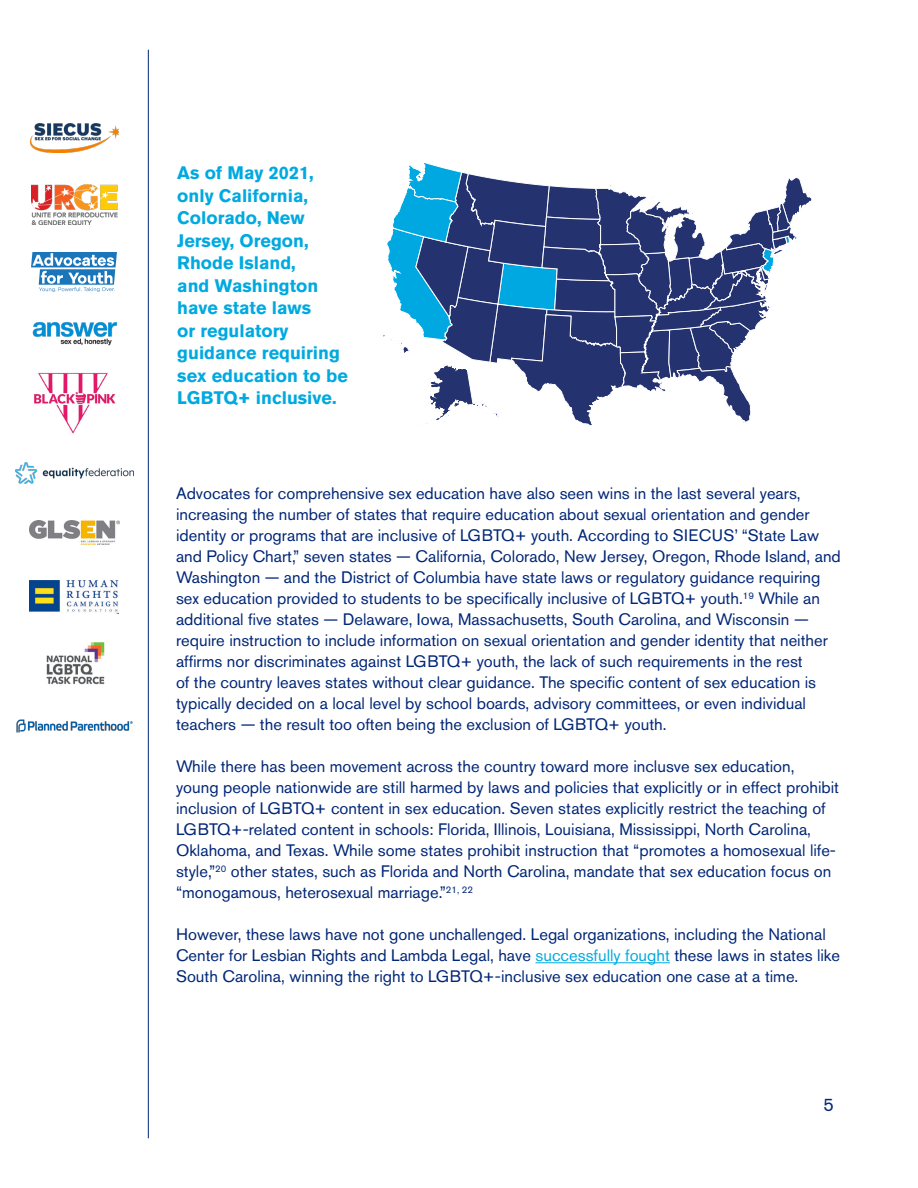
<style>
.page{position:relative;width:918px;height:1188px;background:#fff}
.page>*{position:absolute;margin:0;border:0;box-sizing:border-box;transform-origin:0 0}
.Body_Paragraphs{font:700 18px/22.5px "Akzidenz Grotesk Pro";color:#00a9e0}
.t1{font:18px "Akzidenz Grotesk Pro";color:#002677}
.Body_Paragraphs-2{font:16.5px/21px "Akzidenz Grotesk Pro";color:#002677}
.s1{color:#00a9e0}
</style>
<div class="page">
<hr style="left:148px;top:50px;width:1px;height:1088px;background:#002677">
<img style="left:30px;top:581px;width:89px;height:32px">
<img style="left:34px;top:372px;width:82px;height:62px">
<img style="left:30px;top:521px;width:89px;height:24px">
<img style="left:46px;top:642px;width:59px;height:43px">
<img style="left:15px;top:462px;width:118px;height:22px">
<img style="left:31px;top:123px;width:87px;height:30px">
<img style="left:32px;top:185px;width:85px;height:40px">
<img style="left:32px;top:253px;width:85px;height:38px">
<img style="left:16px;top:719px;width:117px;height:14px">
<img style="left:33px;top:322px;width:84px;height:23px">
<hr style="left:536px;top:962px;width:134px;height:1px;background:#00a9e0">
<svg style="left:383px;top:162px;width:429px;height:264px"></svg>
<p class="Body_Paragraphs" style="left:177px;top:162px;width:172px">As of May 2021, only California,<br>Colorado, New<br>Jersey, Oregon,<br>Rhode Island,<br>and Washington have state laws<br>or regulatory guidance requiring sex education to be<br>LGBTQ+ inclusive.</p>
<p class="Body_Paragraphs-2" style="left:176px;top:483px;width:666px">Advocates for comprehensive sex education have also seen wins in the last several years, increasing the number of states that require education about sexual orientation and gender identity or programs that are inclusive of LGBTQ+ youth. According to SIECUS’ “State Law and Policy Chart,” seven states — California, Colorado, New Jersey, Oregon, Rhode Island, and Washington — and the District of Columbia have state laws or regulatory guidance requiring sex education provided to students to be specifically inclusive of LGBTQ+ youth.<sup>19</sup> While an additional five states — Delaware, Iowa, Massachusetts, South Carolina, and Wisconsin — require instruction to include information on sexual orientation and gender identity that neither affirms nor discriminates against LGBTQ+ youth, the lack of such requirements in the rest<br>of the country leaves states without clear guidance. The specific content of sex education is typically decided on a local level by school boards, advisory committees, or even individual teachers — the result too often being the exclusion of LGBTQ+ youth.</p>
<p class="Body_Paragraphs-2" style="left:176px;top:756px;width:665px">While there has been movement across the country toward more inclusve sex education, young people nationwide are still harmed by laws and policies that explicitly or in effect prohibit inclusion of LGBTQ+ content in sex education. Seven states explicitly restrict the teaching of LGBTQ+-related content in schools: Florida, Illinois, Louisiana, Mississippi, North Carolina, Oklahoma, and Texas. While some states prohibit instruction that “promotes a homosexual life&shy;style,”<sup>20</sup> other states, such as Florida and North Carolina, mandate that sex education focus on “monogamous, heterosexual marriage.”<sup>21,</sup> <sup>22</sup></p>
<p class="Body_Paragraphs-2" style="left:176px;top:924px;width:666px">However, these laws have not gone unchallenged. Legal organizations, including the National<br>Center for Lesbian Rights and Lambda Legal, have <span class="s1">successfully fought</span> these laws in states like<br>South Carolina, winning the right to LGBTQ+-inclusive sex education one case at a time.</p>
<p class="t1" style="left:824px;top:1093px;width:12px">5</p>
</div>
